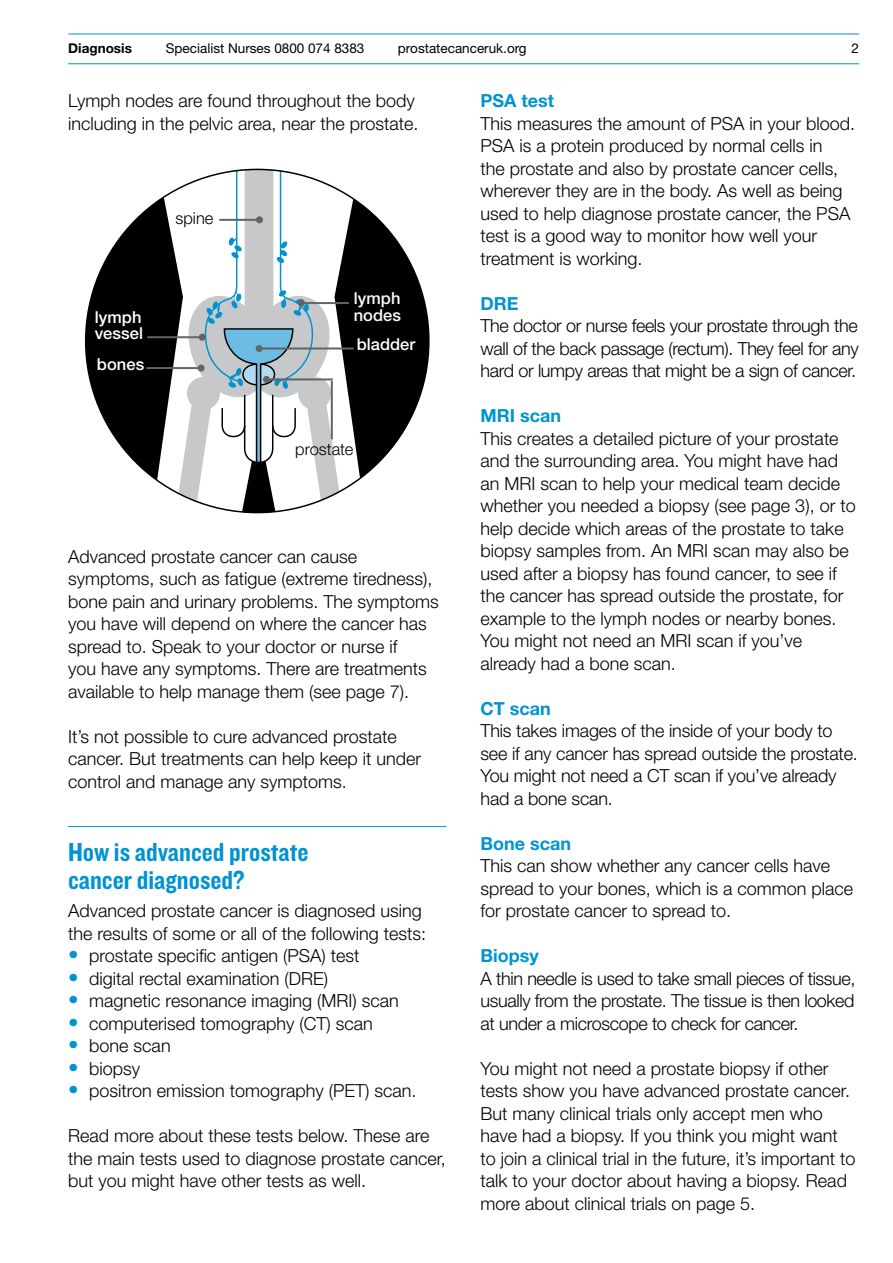
<style>
.page{position:relative;width:893px;height:1263px;background:#fff}
.page>*{position:absolute;margin:0;border:0;box-sizing:border-box;transform-origin:0 0}
.t1{font:27px/28.2px "Knockout 50 Welterweight";color:#0093d0}
.t2{font:300 18px/22.5px "Helvetica Neue LT Std";color:#000}
.t3{font:700 18px "Helvetica Neue LT Std";color:#0093d0}
.t4{font:500 16.5px/16.5px "Helvetica Neue LT Std";letter-spacing:.005em;color:#fff}
.t5{font:300 16.5px "Helvetica Neue LT Std";color:#000}
.t6{font:500 16.5px/16.5px "Helvetica Neue LT Std";letter-spacing:.005em;color:#fbfbfb}
.t7{font:13.5px "Helvetica Neue LT Std";color:#000}
.t8{font:700 13.5px "Helvetica Neue LT Std";color:#000}
.s1{font-size:21px;color:#0093d0}
</style>
<div class="page">
<hr style="left:68px;top:34px;width:791px;height:1px;background:#0093d0">
<hr style="left:68px;top:63px;width:791px;height:1px;background:#0093d0">
<hr style="left:68px;top:826px;width:378px;height:1px;background:#0093d0">
<svg style="left:86px;top:242px;width:342px;height:198px"></svg>
<svg style="left:116px;top:218px;width:285px;height:246px;background:#1b1b1b"></svg>
<svg style="left:136px;top:178px;width:246px;height:335px"></svg>
<svg style="left:200px;top:169px;width:117px;height:295px"></svg>
<hr style="left:219px;top:219px;width:41px;height:2px;background:#636466">
<div style="left:256px;top:216px;width:7px;height:7px;background:#636466;border-radius:50%"></div>
<hr style="left:301px;top:302px;width:48px;height:2px;background:#636466">
<div style="left:298px;top:300px;width:7px;height:7px;background:#636466;border-radius:50%"></div>
<hr style="left:147px;top:336px;width:56px;height:2px;background:#636466">
<div style="left:199px;top:334px;width:7px;height:7px;background:#636466;border-radius:50%"></div>
<hr style="left:146px;top:367px;width:56px;height:2px;background:#636466">
<div style="left:198px;top:365px;width:7px;height:7px;background:#636466;border-radius:50%"></div>
<hr style="left:266px;top:378px;width:67px;height:2px;background:#636466">
<div style="left:263px;top:376px;width:7px;height:7px;background:#636466;border-radius:50%"></div>
<hr style="left:331px;top:381px;width:2px;height:58px;background:#636466">
<hr style="left:259px;top:347px;width:95px;height:2px;background:#636466">
<div style="left:256px;top:345px;width:7px;height:7px;background:#636466;border-radius:50%"></div>
<p class="t8" style="left:68px;top:40px;width:65px">Diagnosis</p>
<p class="t7" style="left:166px;top:40px;width:200px">Specialist Nurses 0800 074 8383</p>
<p class="t7" style="left:398px;top:40px;width:130px">prostatecanceruk.org</p>
<p class="t7" style="left:851px;top:40px;width:9px">2</p>
<p class="t2" style="left:68px;top:89px;width:352px">Lymph nodes are found throughout the body including in the pelvic area, near the prostate.</p>
<p class="t3" style="left:480px;top:90px;width:75px">PSA test</p>
<p class="t2" style="left:480px;top:112px;width:376px">This measures the amount of PSA in your blood.<br>PSA is a protein produced by normal cells in<br>the prostate and also by prostate cancer cells, wherever they are in the body. As well as being used to help diagnose prostate cancer, the PSA test is a good way to monitor how well your treatment is working.</p>
<p class="t3" style="left:480px;top:292px;width:39px">DRE</p>
<p class="t2" style="left:480px;top:314px;width:380px;text-align:justify">The doctor or nurse feels your prostate through the wall of the back passage (rectum). They feel for any hard or lumpy areas that might be a sign of cancer.</p>
<p class="t3" style="left:480px;top:405px;width:82px">MRI scan</p>
<p class="t2" style="left:480px;top:427px;width:377px">This creates a detailed picture of your prostate and the surrounding area. You might have had an MRI scan to help your medical team decide whether you needed a biopsy (see page 3), or to help decide which areas of the prostate to take biopsy samples from. An MRI scan may also be used after a biopsy has found cancer, to see if the cancer has spread outside the prostate, for example to the lymph nodes or nearby bones.<br>You might not need an MRI scan if you’ve already had a bone scan.</p>
<p class="t3" style="left:480px;top:697px;width:72px">CT scan</p>
<p class="t2" style="left:480px;top:719px;width:379px">This takes images of the inside of your body to see if any cancer has spread outside the prostate.<br>You might not need a CT scan if you’ve already had a bone scan.</p>
<p class="t3" style="left:480px;top:832px;width:92px">Bone scan</p>
<p class="t2" style="left:480px;top:854px;width:374px">This can show whether any cancer cells have spread to your bones, which is a common place for prostate cancer to spread to.</p>
<p class="t3" style="left:480px;top:945px;width:60px">Biopsy</p>
<p class="t2" style="left:480px;top:967px;width:376px;text-align:justify">A thin needle is used to take small pieces of tissue, usually from the prostate. The tissue is then looked at under a microscope to check for cancer.</p>
<p class="t2" style="left:480px;top:1057px;width:377px">You might not need a prostate biopsy if other tests show you have advanced prostate cancer.<br>But many clinical trials only accept men who have had a biopsy. If you think you might want to join a clinical trial in the future, it’s important to talk to your doctor about having a biopsy. Read more about clinical trials on page 5.</p>
<p class="t5" style="left:175px;top:208px;width:40px">spine</p>
<p class="t6" style="left:354px;top:290px;width:49px">lymph nodes</p>
<p class="t4" style="left:95px;top:308px;width:50px">lymph vessel</p>
<p class="t4" style="left:357px;top:336px;width:60px">bladder</p>
<p class="t4" style="left:97px;top:356px;width:49px">bones</p>
<p class="t5" style="left:295px;top:439px;width:60px">prostate</p>
<p class="t2" style="left:68px;top:545px;width:372px">Advanced prostate cancer can cause symptoms, such as fatigue (extreme tiredness), bone pain and urinary problems. The symptoms you have will depend on where the cancer has spread to. Speak to your doctor or nurse if<br>you have any symptoms. There are treatments available to help manage them (see page 7).</p>
<p class="t2" style="left:68px;top:725px;width:355px">It’s not possible to cure advanced prostate cancer. But treatments can help keep it under control and manage any symptoms.</p>
<h1 class="t1" style="left:68px;top:837px;width:242px">How is advanced prostate cancer diagnosed?</h1>
<p class="t2" style="left:68px;top:899px;width:360px">Advanced prostate cancer is diagnosed using the results of some or all of the following tests:</p>
<p class="t2" style="left:68px;top:944px;width:293px"><span class="s1">•</span> prostate specific antigen (PSA) test</p>
<p class="t2" style="left:68px;top:967px;width:261px"><span class="s1">•</span> digital rectal examination (DRE)</p>
<p class="t2" style="left:68px;top:989px;width:332px"><span class="s1">•</span> magnetic resonance imaging (MRI) scan</p>
<p class="t2" style="left:68px;top:1012px;width:306px"><span class="s1">•</span> computerised tomography (CT) scan</p>
<p class="t2" style="left:68px;top:1034px;width:104px"><span class="s1">•</span> bone scan</p>
<p class="t2" style="left:68px;top:1057px;width:74px"><span class="s1">•</span> biopsy</p>
<p class="t2" style="left:68px;top:1079px;width:350px"><span class="s1">•</span> positron emission tomography (PET) scan.</p>
<p class="t2" style="left:68px;top:1124px;width:379px">Read more about these tests below. These are the main tests used to diagnose prostate cancer, but you might have other tests as well.</p>
</div>
